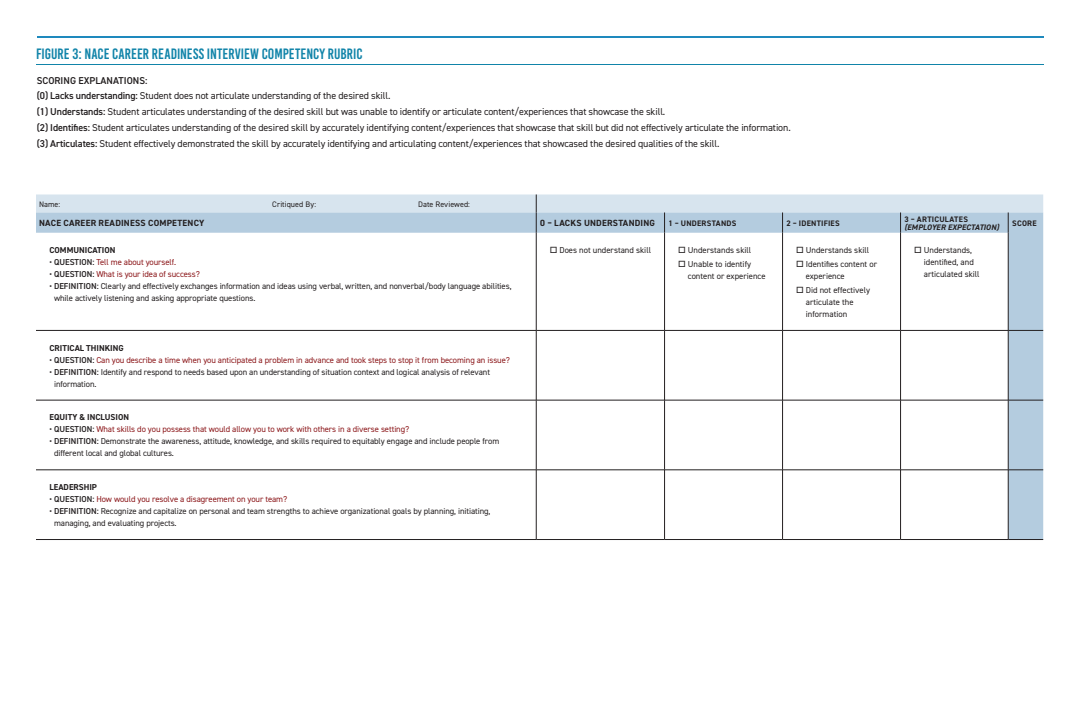
<style>
.page{position:relative;width:1080px;height:720px;background:#fff}
.page>*{position:absolute;margin:0;border:0;box-sizing:border-box;transform-origin:0 0}
.sidebar_head{font:15px "Bebas Kai";letter-spacing:.005em;color:#1184a9}
.sublable{font:10px "DIN2014";letter-spacing:-.01em;color:#231f20}
.Table_Medium_Row{font:600 10px "DIN2014";color:#231f20}
.Paragraph_Style_1{font:700 9px "DIN2014";letter-spacing:.02em;color:#231f20}
.Table_Medium_Row-2{font:8.6px/12px "DIN2014";letter-spacing:-.01em;color:#231f20}
.Table_Medium_Row-3{font:8.6px "DIN2014";letter-spacing:-.01em;color:#8c181b}
.Table_row{font:8.6px/12px "DIN2014";color:#231f20}
.Table_Medium_Row-4{font:700 8.6px "DIN2014";color:#231f20}
.Paragraph_Style_1-2{font:italic 700 8px/8px "DIN2014";letter-spacing:.015em;color:#231f20}
.Paragraph_Style_1-3{font:8px "DIN2014";letter-spacing:.01em;color:#231f20}
.Paragraph_Style_1-4{font:700 8px "DIN2014";letter-spacing:.025em;color:#231f20}
.s1{font-weight:600}
.s2{font-style:normal}
.s3{font-weight:600;color:#231f20}
</style>
<div class="page">
<hr style="left:36px;top:64px;width:1008px;height:1px;background:#1184a9">
<hr style="left:37px;top:36px;width:1007px;height:2px;background:#1e89bd">
<svg style="left:36px;top:233px;width:1007px;height:306px"></svg>
<svg style="left:36px;top:194px;width:1007px;height:39px"></svg>
<hr style="left:536px;top:233px;width:1px;height:97px;background:#231f20">
<hr style="left:664px;top:233px;width:1px;height:97px;background:#231f20">
<hr style="left:782px;top:233px;width:1px;height:97px;background:#231f20">
<hr style="left:900px;top:233px;width:1px;height:97px;background:#231f20">
<hr style="left:1008px;top:233px;width:1px;height:97px;background:#231f20">
<hr style="left:36px;top:330px;width:500px;height:1px;background:#231f20">
<hr style="left:536px;top:330px;width:129px;height:1px;background:#231f20">
<hr style="left:536px;top:331px;width:1px;height:69px;background:#231f20">
<hr style="left:665px;top:330px;width:118px;height:1px;background:#231f20">
<hr style="left:664px;top:331px;width:1px;height:69px;background:#231f20">
<hr style="left:783px;top:330px;width:118px;height:1px;background:#231f20">
<hr style="left:782px;top:331px;width:1px;height:69px;background:#231f20">
<hr style="left:901px;top:330px;width:107px;height:1px;background:#231f20">
<hr style="left:900px;top:331px;width:1px;height:69px;background:#231f20">
<hr style="left:1008px;top:330px;width:35px;height:1px;background:#231f20">
<hr style="left:1008px;top:331px;width:1px;height:69px;background:#231f20">
<hr style="left:36px;top:400px;width:500px;height:1px;background:#231f20">
<hr style="left:536px;top:400px;width:129px;height:1px;background:#231f20">
<hr style="left:536px;top:400px;width:1px;height:70px;background:#231f20">
<hr style="left:665px;top:400px;width:118px;height:1px;background:#231f20">
<hr style="left:664px;top:400px;width:1px;height:70px;background:#231f20">
<hr style="left:783px;top:400px;width:118px;height:1px;background:#231f20">
<hr style="left:782px;top:400px;width:1px;height:70px;background:#231f20">
<hr style="left:901px;top:400px;width:107px;height:1px;background:#231f20">
<hr style="left:900px;top:400px;width:1px;height:70px;background:#231f20">
<hr style="left:1008px;top:400px;width:35px;height:1px;background:#231f20">
<hr style="left:1008px;top:400px;width:1px;height:70px;background:#231f20">
<hr style="left:536px;top:470px;width:1px;height:69px;background:#231f20">
<hr style="left:664px;top:470px;width:1px;height:69px;background:#231f20">
<hr style="left:782px;top:470px;width:1px;height:69px;background:#231f20">
<hr style="left:900px;top:470px;width:1px;height:69px;background:#231f20">
<hr style="left:1008px;top:470px;width:1px;height:69px;background:#231f20">
<hr style="left:36px;top:470px;width:500px;height:1px;background:#231f20">
<hr style="left:536px;top:470px;width:129px;height:1px;background:#231f20">
<hr style="left:665px;top:470px;width:118px;height:1px;background:#231f20">
<hr style="left:783px;top:470px;width:118px;height:1px;background:#231f20">
<hr style="left:901px;top:470px;width:107px;height:1px;background:#231f20">
<hr style="left:1008px;top:470px;width:35px;height:1px;background:#231f20">
<hr style="left:36px;top:539px;width:500px;height:1px;background:#231f20">
<hr style="left:536px;top:539px;width:129px;height:1px;background:#231f20">
<hr style="left:665px;top:539px;width:118px;height:1px;background:#231f20">
<hr style="left:783px;top:539px;width:118px;height:1px;background:#231f20">
<hr style="left:901px;top:539px;width:107px;height:1px;background:#231f20">
<hr style="left:1008px;top:539px;width:35px;height:1px;background:#231f20">
<p class="sidebar_head" style="left:36px;top:46px;width:328px">FIGURE 3: NACE CAREER READINESS INTERVIEW COMPETENCY RUBRIC</p>
<p class="Table_Medium_Row" style="left:37px;top:74px;width:112px">SCORING EXPLANATIONS:</p>
<p class="sublable" style="left:37px;top:89px;width:355px"><span class="s1">(0) Lacks understanding:</span> Student does not articulate understanding of the desired skill.</p>
<p class="sublable" style="left:37px;top:105px;width:630px"><span class="s1">(1) Understands:</span> Student articulates understanding of the desired skill but was unable to identify or articulate content/experiences that showcase the skill.</p>
<p class="sublable" style="left:37px;top:121px;width:755px"><span class="s1">(2) Identifies:</span> Student articulates understanding of the desired skill by accurately identifying content/experiences that showcase that skill but did not effectively articulate the information.</p>
<p class="sublable" style="left:37px;top:137px;width:684px"><span class="s1">(3) Articulates:</span> Student effectively demonstrated the skill by accurately identifying and articulating content/experiences that showcased the desired qualities of the skill.</p>
<p class="Paragraph_Style_1-3" style="left:39px;top:199px;width:23px">Name:</p>
<p class="Paragraph_Style_1-3" style="left:272px;top:199px;width:45px">Critiqued By:</p>
<p class="Paragraph_Style_1-3" style="left:418px;top:199px;width:53px">Date Reviewed:</p>
<p class="Paragraph_Style_1" style="left:39px;top:217px;width:167px">NACE CAREER READINESS COMPETENCY</p>
<p class="Paragraph_Style_1" style="left:540px;top:217px;width:116px">0 – LACKS UNDERSTANDING</p>
<p class="Paragraph_Style_1-4" style="left:669px;top:218px;width:69px">1 – UNDERSTANDS</p>
<p class="Paragraph_Style_1-4" style="left:787px;top:218px;width:55px">2 – IDENTIFIES</p>
<p class="Paragraph_Style_1-2" style="left:905px;top:215px;width:96px"><span class="s2">3 – ARTICULATES </span>(EMPLOYER EXPECTATION)</p>
<p class="Paragraph_Style_1-4" style="left:1012px;top:218px;width:26px">SCORE</p>
<p class="Table_Medium_Row-4" style="left:50px;top:244px;width:67px">COMMUNICATION</p>
<p class="Table_Medium_Row-3" style="left:50px;top:257px;width:128px"><span class="s3">• QUESTION:</span> Tell me about yourself.</p>
<p class="Table_Medium_Row-3" style="left:50px;top:269px;width:152px"><span class="s3">• QUESTION:</span> What is your idea of success?</p>
<p class="Table_Medium_Row-2" style="left:54px;top:280px;width:459px;text-indent:-5px"><span class="s1">• DEFINITION:</span> Clearly and effectively exchanges information and ideas using verbal, written, and nonverbal/body language abilities, while actively listening and asking appropriate questions.</p>
<p class="Table_row" style="left:550px;top:244px;width:103px">□ Does not understand skill</p>
<p class="Table_row" style="left:678px;top:244px;width:75px">□ Understands skill</p>
<p class="Table_row" style="left:688px;top:258px;width:79px;text-indent:-10px">□ Unable to identify content or experience</p>
<p class="Table_row" style="left:796px;top:244px;width:75px">□ Understands skill</p>
<p class="Table_row" style="left:806px;top:258px;width:73px;text-indent:-10px">□ Identifies content or experience</p>
<p class="Table_row" style="left:806px;top:284px;width:66px;text-indent:-10px">□ Did not effectively articulate the information</p>
<p class="Table_row" style="left:924px;top:244px;width:57px;text-indent:-10px">□ Understands, identified, and articulated skill</p>
<p class="Table_Medium_Row-4" style="left:50px;top:342px;width:76px">CRITICAL THINKING</p>
<p class="Table_Medium_Row-3" style="left:49px;top:354px;width:462px"><span class="s3">• QUESTION:</span> Can you describe a time when you anticipated a problem in advance and took steps to stop it from becoming an issue?</p>
<p class="Table_Medium_Row-2" style="left:54px;top:366px;width:438px;text-indent:-5px"><span class="s1">• DEFINITION:</span> Identify and respond to needs based upon an understanding of situation context and logical analysis of relevant information.</p>
<p class="Table_Medium_Row-4" style="left:50px;top:412px;width:81px">EQUITY &amp; INCLUSION</p>
<p class="Table_Medium_Row-3" style="left:49px;top:424px;width:361px"><span class="s3">• QUESTION:</span> What skills do you possess that would allow you to work with others in a diverse setting?</p>
<p class="Table_Medium_Row-2" style="left:54px;top:435px;width:447px;text-indent:-5px"><span class="s1">• DEFINITION:</span> Demonstrate the awareness, attitude, knowledge, and skills required to equitably engage and include people from different local and global cultures.</p>
<p class="Table_Medium_Row-4" style="left:50px;top:481px;width:49px">LEADERSHIP</p>
<p class="Table_Medium_Row-3" style="left:49px;top:494px;width:239px"><span class="s3">• QUESTION:</span> How would you resolve a disagreement on your team?</p>
<p class="Table_Medium_Row-2" style="left:54px;top:505px;width:438px;text-indent:-5px"><span class="s1">• DEFINITION:</span> Recognize and capitalize on personal and team strengths to achieve organizational goals by planning, initiating, managing, and evaluating projects.</p>
</div>
